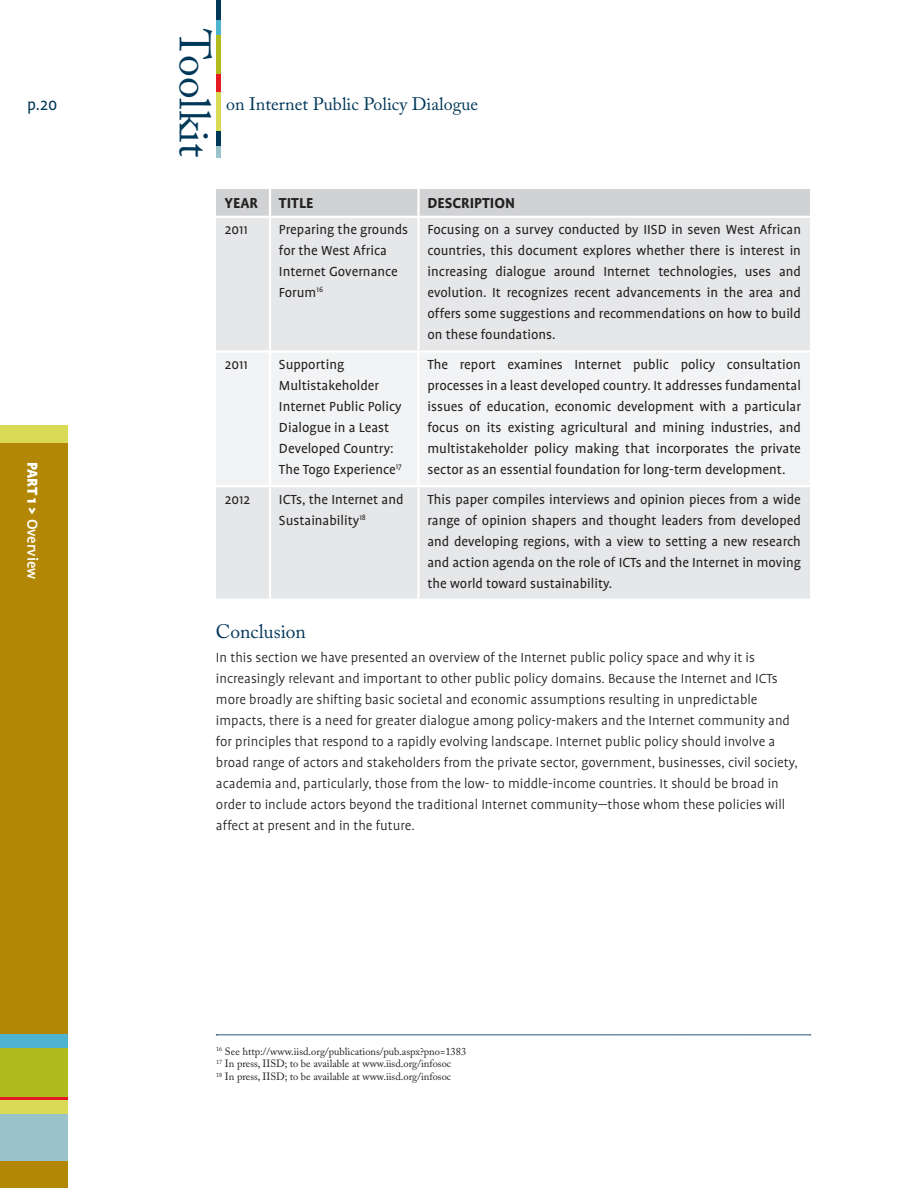
<style>
.page{position:relative;width:918px;height:1188px;background:#fff}
.page>*{position:absolute;margin:0;border:0;box-sizing:border-box;transform-origin:0 0}
.t1{font:43.5px "Adobe Caslon Pro";color:#003859}
.Heading_2{font:19.5px "Adobe Caslon Pro";color:#003859}
.t2{font:18px "Adobe Caslon Pro";color:#003859}
.t3{font:18px "Profile";color:#003859}
.Subhead{font:700 16.5px "Profile";color:#231f20}
.t4{font:500 16.5px "Profile";color:#fff}
.Body_Copy_-_Box{font:15px/21px "Profile";color:#231f20}
.Body_copy{font:300 15px/21px "Profile";color:#231f20}
.Footnote{font:10.5px "Adobe Caslon Pro";color:#231f20}
.Footnote_w_rule{font:10.5px "Adobe Caslon Pro";color:#231f20}
.s1{font-weight:900}
</style>
<div class="page">
<hr style="left:216px;top:129px;width:4px;height:29px;background:#9bc4ca">
<hr style="left:216px;top:0;width:4px;height:146px;background:#003859">
<hr style="left:216px;top:20px;width:4px;height:29px;background:#4db3cf">
<hr style="left:216px;top:35px;width:4px;height:42px;background:#b0bb1d">
<hr style="left:216px;top:74px;width:4px;height:38px;background:#e51a23">
<hr style="left:216px;top:92px;width:4px;height:39px;background:#d9da55">
<div style="left:0;top:441px;width:68px;height:747px;background:#b28705"></div>
<svg style="left:0;top:1097px;width:68px;height:4px"></svg>
<div style="left:0;top:1101px;width:68px;height:17px;background:#d9da55"></div>
<div style="left:0;top:426px;width:68px;height:17px;background:#d9da55"></div>
<div style="left:0;top:1114px;width:68px;height:47px;background:#9bc4ca"></div>
<div style="left:0;top:1035px;width:68px;height:26px;background:#4db3cf"></div>
<div style="left:0;top:1048px;width:68px;height:49px;background:#b0bb1d"></div>
<div style="left:216px;top:189px;width:594px;height:27px;background:#d1d2d4"></div>
<div style="left:216px;top:218px;width:594px;height:381px;background:#e6e7e9"></div>
<div style="left:216px;top:353px;width:594px;height:132px;background:#f2f3f4"></div>
<hr style="left:269px;top:189px;width:2px;height:27px;background:#fff">
<hr style="left:417px;top:189px;width:3px;height:27px;background:#fff">
<hr style="left:269px;top:218px;width:2px;height:132px;background:#fff">
<hr style="left:417px;top:218px;width:3px;height:132px;background:#fff">
<hr style="left:216px;top:350px;width:54px;height:3px;background:#fff">
<hr style="left:270px;top:350px;width:148px;height:3px;background:#fff">
<hr style="left:269px;top:353px;width:2px;height:132px;background:#fff">
<hr style="left:418px;top:350px;width:392px;height:3px;background:#fff">
<hr style="left:417px;top:353px;width:3px;height:132px;background:#fff">
<hr style="left:216px;top:485px;width:54px;height:2px;background:#fff">
<hr style="left:270px;top:485px;width:148px;height:2px;background:#fff">
<hr style="left:269px;top:487px;width:2px;height:112px;background:#fff">
<hr style="left:418px;top:485px;width:392px;height:2px;background:#fff">
<hr style="left:417px;top:487px;width:3px;height:112px;background:#fff">
<svg style="left:216px;top:1035px;width:595px;height:1px"></svg>
<h1 class="t1" style="left:220px;top:29px;width:130px;rotate:90deg">Toolkit</h1>
<p class="t3" style="left:27px;top:95px;width:32px">p.20</p>
<p class="t2" style="left:226px;top:93px;width:253px">on Internet Public Policy Dialogue</p>
<p class="t4" style="left:41px;top:462px;width:119px;rotate:90deg"><span class="s1">PART 1 &gt;</span> Overview</p>
<p class="Subhead" style="left:225px;top:194px;width:35px">YEAR</p>
<p class="Subhead" style="left:279px;top:194px;width:36px">TITLE</p>
<p class="Subhead" style="left:427px;top:194px;width:89px">DESCRIPTION</p>
<p class="Body_Copy_-_Box" style="left:225px;top:219px;width:24px">2011</p>
<p class="Body_Copy_-_Box" style="left:279px;top:219px;width:131px">Preparing the grounds for the West Africa<br>Internet Governance<br>Forum<sup>16</sup></p>
<p class="Body_Copy_-_Box" style="left:427px;top:219px;width:375px;text-align:justify">Focusing on a survey conducted by IISD in seven West African countries, this document explores whether there is interest in increasing dialogue around Internet technologies, uses and evolution. It recognizes recent advancements in the area and offers some suggestions and recommendations on how to build on these foundations.</p>
<p class="Body_Copy_-_Box" style="left:225px;top:354px;width:24px">2011</p>
<p class="Body_Copy_-_Box" style="left:279px;top:354px;width:124px">Supporting<br>Multistakeholder<br>Internet Public Policy<br>Dialogue in a Least<br>Developed Country:<br>The Togo Experience<sup>17</sup></p>
<p class="Body_Copy_-_Box" style="left:427px;top:354px;width:375px;text-align:justify">The report examines Internet public policy consultation processes in a least developed country. It addresses fundamental issues of education, economic development with a particular focus on its existing agricultural and mining industries, and multistakeholder policy making that incorporates the private sector as an essential foundation for long-term development.</p>
<p class="Body_Copy_-_Box" style="left:225px;top:489px;width:27px">2012</p>
<p class="Body_Copy_-_Box" style="left:279px;top:489px;width:126px">ICTs, the Internet and<br>Sustainability<sup>18</sup></p>
<p class="Body_Copy_-_Box" style="left:427px;top:489px;width:375px;text-align:justify">This paper compiles interviews and opinion pieces from a wide range of opinion shapers and thought leaders from developed and developing regions, with a view to setting a new research and action agenda on the role of ICTs and the Internet in moving the world toward sustainability.</p>
<p class="Heading_2" style="left:216px;top:620px;width:91px">Conclusion</p>
<p class="Body_copy" style="left:216px;top:647px;width:583px">In this section we have presented an overview of the Internet public policy space and why it is increasingly relevant and important to other public policy domains. Because the Internet and ICTs more broadly are shifting basic societal and economic assumptions resulting in unpredictable impacts, there is a need for greater dialogue among policy-makers and the Internet community and for principles that respond to a rapidly evolving landscape. Internet public policy should involve a broad range of actors and stakeholders from the private sector, government, businesses, civil society, academia and, particularly, those from the low- to middle-income countries. It should be broad in order to include actors beyond the traditional Internet community—those whom these policies will affect at present and in the future.</p>
<p class="Footnote_w_rule" style="left:216px;top:1045px;width:252px"><sup>16</sup> See http://www.iisd.org/publications/pub.aspx?pno=1383</p>
<p class="Footnote" style="left:216px;top:1058px;width:237px"><sup>17</sup> In press, IISD; to be available at www.iisd.org/infosoc</p>
<p class="Footnote" style="left:216px;top:1070px;width:237px"><sup>18</sup> In press, IISD; to be available at www.iisd.org/infosoc</p>
</div>
